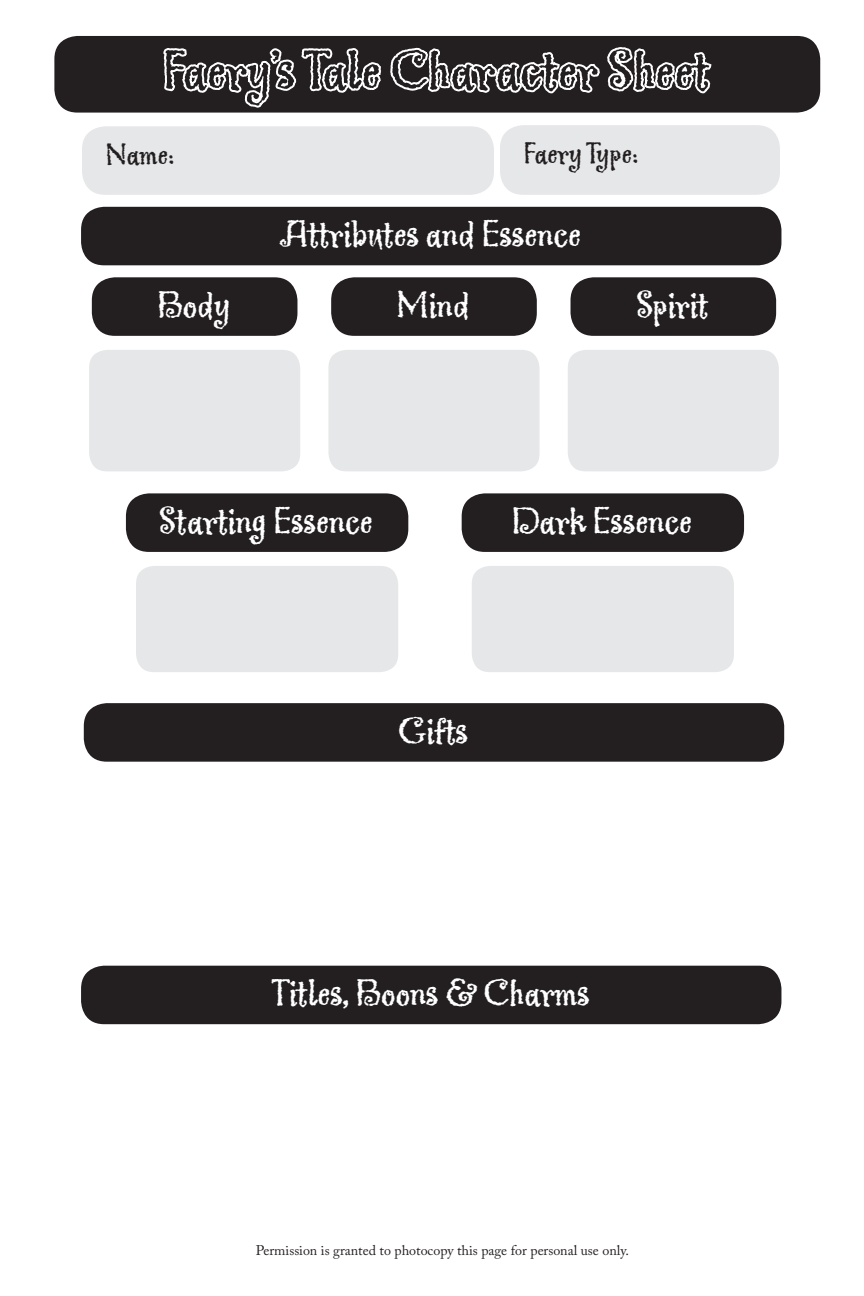
<style>
.page{position:relative;width:864px;height:1296px;background:#fff}
.page>*{position:absolute;margin:0;border:0;box-sizing:border-box;transform-origin:0 0}
.t1{font:58px "Greymantle MVB";color:#231f20}
.t2{font:40px "Greymantle MVB";letter-spacing:-.01em;color:#fff}
.t3{font:32px "Greymantle MVB";letter-spacing:-.01em;color:#231f20}
.Text__Body{font:14px "Adobe Caslon Pro";color:#231f20}
</style>
<div class="page">
<div style="left:81px;top:125px;width:414px;height:71px;background:#e6e7e9;border-radius:24px"></div>
<div style="left:80px;top:124px;width:416px;height:73px;border:2px solid #fff;border-radius:24px"></div>
<div style="left:499px;top:124px;width:282px;height:72px;background:#e6e7e9;border-radius:24px"></div>
<div style="left:498px;top:123px;width:284px;height:74px;border:2px solid #fff;border-radius:24px"></div>
<div style="left:80px;top:206px;width:702px;height:60px;background:#231f20;border-radius:24px"></div>
<div style="left:79px;top:205px;width:704px;height:62px;border:2px solid #fff;border-radius:24px"></div>
<div style="left:91px;top:276px;width:207px;height:61px;background:#231f20;border-radius:24px"></div>
<div style="left:90px;top:275px;width:209px;height:63px;border:2px solid #fff;border-radius:24px"></div>
<div style="left:330px;top:276px;width:208px;height:61px;background:#231f20;border-radius:24px"></div>
<div style="left:329px;top:275px;width:210px;height:63px;border:2px solid #fff;border-radius:24px"></div>
<div style="left:570px;top:276px;width:207px;height:61px;background:#231f20;border-radius:24px"></div>
<div style="left:569px;top:275px;width:209px;height:63px;border:2px solid #fff;border-radius:24px"></div>
<div style="left:83px;top:344px;width:223px;height:133px;background:#e6e7e9;border-radius:24px"></div>
<div style="left:77px;top:338px;width:235px;height:145px;border:12px solid #fff;border-radius:24px"></div>
<div style="left:322px;top:344px;width:224px;height:133px;background:#e6e7e9;border-radius:24px"></div>
<div style="left:316px;top:338px;width:236px;height:145px;border:12px solid #fff;border-radius:24px"></div>
<div style="left:562px;top:344px;width:223px;height:133px;background:#e6e7e9;border-radius:24px"></div>
<div style="left:556px;top:338px;width:235px;height:145px;border:12px solid #fff;border-radius:24px"></div>
<div style="left:125px;top:492px;width:284px;height:61px;background:#231f20;border-radius:24px"></div>
<div style="left:124px;top:491px;width:286px;height:63px;border:2px solid #fff;border-radius:24px"></div>
<div style="left:461px;top:492px;width:284px;height:61px;background:#231f20;border-radius:24px"></div>
<div style="left:460px;top:491px;width:286px;height:63px;border:2px solid #fff;border-radius:24px"></div>
<div style="left:130px;top:560px;width:274px;height:118px;background:#e6e7e9;border-radius:24px"></div>
<div style="left:124px;top:554px;width:286px;height:130px;border:12px solid #fff;border-radius:24px"></div>
<div style="left:466px;top:560px;width:274px;height:118px;background:#e6e7e9;border-radius:24px"></div>
<div style="left:460px;top:554px;width:286px;height:130px;border:12px solid #fff;border-radius:24px"></div>
<div style="left:83px;top:702px;width:702px;height:61px;background:#231f20;border-radius:24px"></div>
<div style="left:82px;top:701px;width:704px;height:63px;border:2px solid #fff;border-radius:24px"></div>
<div style="left:80px;top:965px;width:702px;height:60px;background:#231f20;border-radius:24px"></div>
<div style="left:79px;top:964px;width:704px;height:62px;border:2px solid #fff;border-radius:24px"></div>
<div style="left:53px;top:35px;width:768px;height:79px;background:#231f20;border-radius:24px"></div>
<svg style="left:161px;top:47px;width:552px;height:120px"></svg>
<div style="left:52px;top:34px;width:770px;height:81px;border:2px solid #fff;border-radius:24px"></div>
<p class="t1" style="left:162px;top:36px;width:549px">Faery’s Tale Character Sheet</p>
<p class="t3" style="left:105px;top:136px;width:70px">Name:</p>
<p class="t3" style="left:523px;top:135px;width:116px">Faery Type:</p>
<p class="t2" style="left:279px;top:211px;width:303px">Attributes and Essence</p>
<p class="t2" style="left:157px;top:281px;width:76px">Body</p>
<p class="t2" style="left:396px;top:281px;width:75px">Mind</p>
<p class="t2" style="left:636px;top:281px;width:74px">Spirit</p>
<p class="t2" style="left:159px;top:497px;width:216px">Starting Essence</p>
<p class="t2" style="left:511px;top:497px;width:183px">Dark Essence</p>
<p class="t2" style="left:398px;top:707px;width:72px">Gifts</p>
<p class="t2" style="left:271px;top:970px;width:321px">Titles, Boons &amp; Charms</p>
<p class="Text__Body" style="left:256px;top:1242px;width:375px">Permission is granted to photocopy this page for personal use only.</p>
</div>
